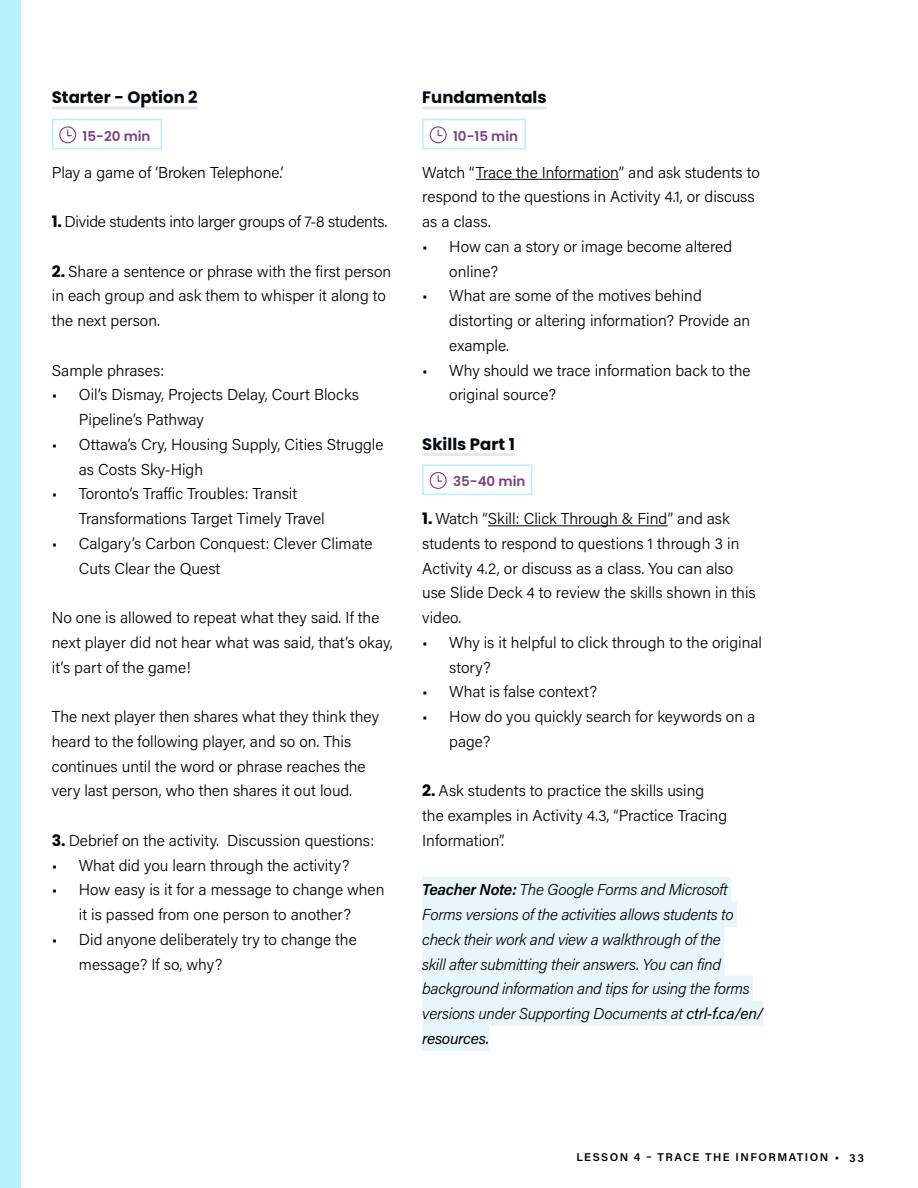
<style>
.page{position:relative;width:918px;height:1188px;background:#fff}
.page>*{position:absolute;margin:0;border:0;box-sizing:border-box;transform-origin:0 0}
.t1{font:700 16.5px "Poppins";color:#000c14}
.t2{font:300 15.75px/24.8px "Acumin Pro";color:#000}
.t3{font:italic 300 15.75px/24.8px "Acumin Pro";letter-spacing:-.02em;color:#000}
.t4{font:600 13.5px "Poppins";color:#7d3e84}
.t5{font:600 11.25px "Acumin Pro";letter-spacing:.13em;color:#000}
.s1{font-family:"Poppins";font-weight:700}
.s2{font-weight:600}
.s3{font-weight:400}
</style>
<div class="page">
<hr style="left:52px;top:106px;width:146px;height:3px;background:#e6e7e8">
<hr style="left:422px;top:106px;width:125px;height:3px;background:#e6e7e8">
<hr style="left:476px;top:179px;width:143px;height:1px;background:#000">
<hr style="left:422px;top:453px;width:93px;height:3px;background:#e6e7e8">
<hr style="left:488px;top:525px;width:180px;height:1px;background:#000">
<div style="left:422px;top:877px;width:309px;height:25px;background:#e8f6fb"></div>
<div style="left:422px;top:901px;width:315px;height:26px;background:#e8f6fb"></div>
<div style="left:422px;top:926px;width:302px;height:26px;background:#e8f6fb"></div>
<div style="left:422px;top:951px;width:303px;height:25px;background:#e8f6fb"></div>
<div style="left:422px;top:976px;width:331px;height:25px;background:#e8f6fb"></div>
<div style="left:422px;top:1000px;width:341px;height:26px;background:#e8f6fb"></div>
<div style="left:422px;top:1025px;width:67px;height:26px;background:#e8f6fb"></div>
<div style="left:0;top:0;width:21px;height:1188px;background:#b5f0fe"></div>
<div style="left:422px;top:119px;width:104px;height:30px;background:#fff;border:2px solid #b5f0fe"></div>
<svg style="left:430px;top:127px;width:16px;height:16px"></svg>
<div style="left:430px;top:126px;width:17px;height:17px;border:1px solid #7d3e84;border-radius:50%"></div>
<svg style="left:437px;top:129px;width:6px;height:8px"></svg>
<div style="left:422px;top:464px;width:110px;height:31px;background:#fff;border:2px solid #b5f0fe"></div>
<div style="left:430px;top:472px;width:17px;height:17px;border:1px solid #7d3e84;border-radius:50%"></div>
<svg style="left:437px;top:474px;width:6px;height:8px"></svg>
<div style="left:52px;top:119px;width:110px;height:30px;background:#fff;border:2px solid #b5f0fe"></div>
<svg style="left:60px;top:127px;width:16px;height:16px"></svg>
<div style="left:59px;top:126px;width:17px;height:17px;border:1px solid #7d3e84;border-radius:50%"></div>
<svg style="left:67px;top:129px;width:6px;height:8px"></svg>
<p class="t1" style="left:52px;top:88px;width:147px">Starter - Option 2</p>
<p class="t1" style="left:422px;top:88px;width:126px">Fundamentals</p>
<p class="t4" style="left:83px;top:128px;width:69px">15-20 min</p>
<p class="t4" style="left:453px;top:128px;width:67px">10-15 min</p>
<p class="t2" style="left:52px;top:159px;width:233px">Play a game of ‘Broken Telephone.’</p>
<p class="t2" style="left:52px;top:209px;width:337px"><span class="s1">1.</span> Divide students into larger groups of 7-8 students.</p>
<p class="t2" style="left:52px;top:258px;width:341px"><span class="s1">2.</span> Share a sentence or phrase with the first person in each group and ask them to whisper it along to the next person.</p>
<p class="t2" style="left:52px;top:357px;width:114px">Sample phrases:</p>
<p class="t2" style="left:79px;top:382px;width:282px;text-indent:-27px">• Oil’s Dismay, Projects Delay, Court Blocks<br>Pipeline’s Pathway</p>
<p class="t2" style="left:79px;top:431px;width:306px;text-indent:-27px">• Ottawa’s Cry, Housing Supply, Cities Struggle as Costs Sky-High</p>
<p class="t2" style="left:79px;top:481px;width:247px;text-indent:-27px">• Toronto’s Traffic Troubles: Transit<br>Transformations Target Timely Travel</p>
<p class="t2" style="left:79px;top:530px;width:295px;text-indent:-27px">• Calgary’s Carbon Conquest: Clever Climate<br>Cuts Clear the Quest</p>
<p class="t2" style="left:52px;top:605px;width:342px">No one is allowed to repeat what they said. If the next player did not hear what was said, that’s okay, it’s part of the game!</p>
<p class="t2" style="left:52px;top:704px;width:329px">The next player then shares what they think they heard to the following player, and so on. This continues until the word or phrase reaches the very last person, who then shares it out loud.</p>
<p class="t2" style="left:52px;top:827px;width:324px"><span class="s1">3.</span> Debrief on the activity. Discussion questions:</p>
<p class="t2" style="left:52px;top:852px;width:299px">• What did you learn through the activity?</p>
<p class="t2" style="left:52px;top:877px;width:334px;text-align:center">• How easy is it for a message to change when it is passed from one person to another?</p>
<p class="t2" style="left:79px;top:926px;width:279px;text-indent:-27px">• Did anyone deliberately try to change the message? If so, why?</p>
<p class="t2" style="left:422px;top:159px;width:339px">Watch “Trace the Information” and ask students to respond to the questions in Activity 4.1, or discuss as a class.</p>
<p class="t2" style="left:449px;top:233px;width:284px;text-indent:-27px">• How can a story or image become altered online?</p>
<p class="t2" style="left:449px;top:283px;width:303px;text-indent:-27px">• What are some of the motives behind distorting or altering information? Provide an example.</p>
<p class="t2" style="left:449px;top:357px;width:303px;text-indent:-27px">• Why should we trace information back to the original source?</p>
<p class="t1" style="left:422px;top:435px;width:94px">Skills Part 1</p>
<p class="t4" style="left:453px;top:474px;width:74px">35-40 min</p>
<p class="t2" style="left:422px;top:506px;width:335px"><span class="s1">1.</span> Watch “Skill: Click Through &amp; Find” and ask students to respond to questions 1 through 3 in Activity 4.2, or discuss as a class. You can also use Slide Deck 4 to review the skills shown in this video.</p>
<p class="t2" style="left:449px;top:629px;width:314px;text-indent:-27px">• Why is it helpful to click through to the original story?</p>
<p class="t2" style="left:422px;top:679px;width:176px">• What is false context?</p>
<p class="t2" style="left:449px;top:704px;width:308px;text-indent:-27px">• How do you quickly search for keywords on a page?</p>
<p class="t2" style="left:422px;top:778px;width:306px"><span class="s1">2.</span> Ask students to practice the skills using the examples in Activity 4.3, “Practice Tracing<br>Information”.</p>
<p class="t3" style="left:422px;top:877px;width:343px"><span class="s2">Teacher Note:</span> The Google Forms and Microsoft Forms versions of the activities allows students to check their work and view a walkthrough of the<br>skill after submitting their answers. You can find background information and tips for using the forms versions under Supporting Documents at <span class="s3">ctrl-f.ca/en/ resources.</span></p>
<p class="t5" style="left:576px;top:1149px;width:253px">LESSON 4 – TRACE THE INFORMATION</p>
<p class="t5" style="left:598px;top:1151px;width:267px">THE DIGI AL MEDIA LITERACY GAP • 33</p>
</div>
